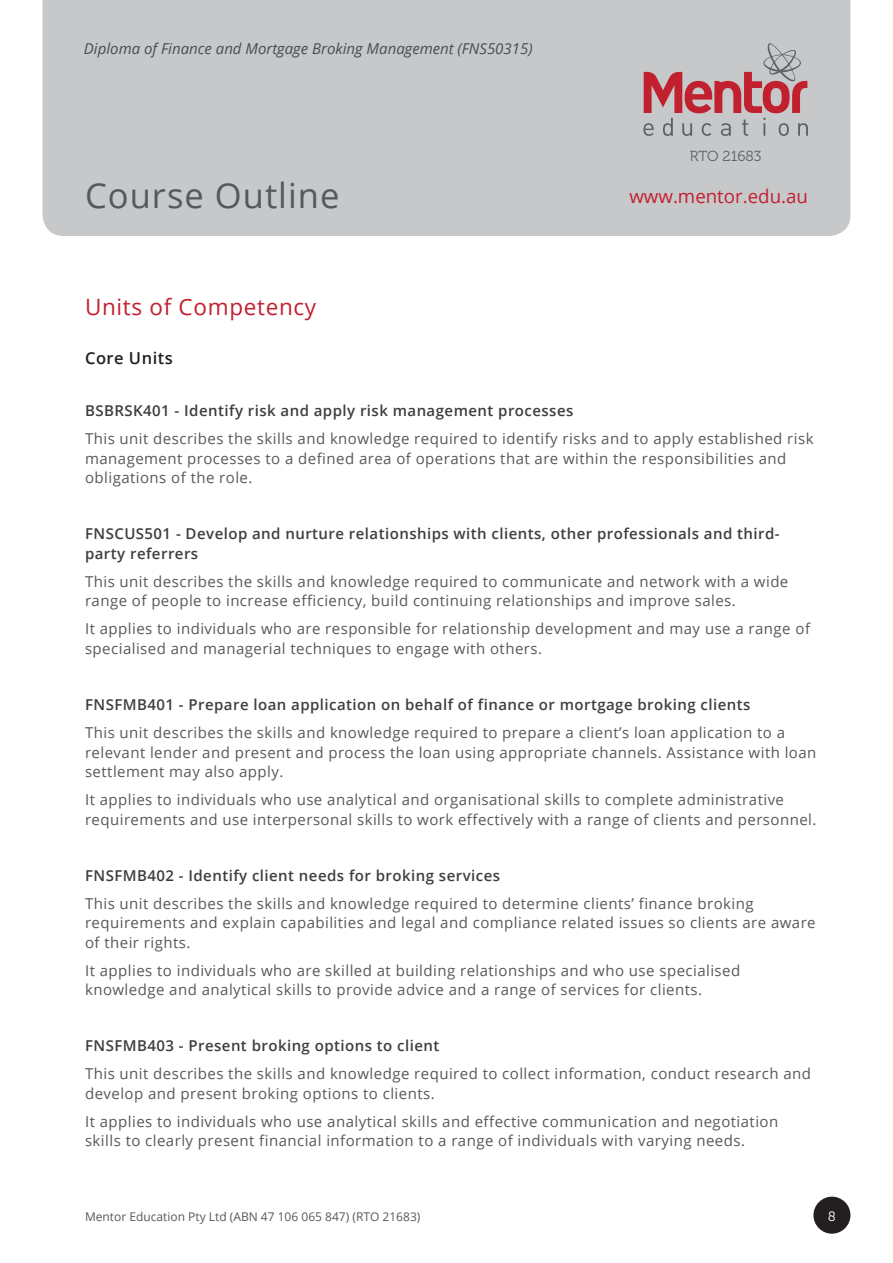
<style>
.page{position:relative;width:893px;height:1263px;background:#fff}
.page>*{position:absolute;margin:0;border:0;box-sizing:border-box;transform-origin:0 0}
.t1{font:34.5px "Open Sans";letter-spacing:.03em;color:#57585a}
.t2{font:22.5px "Open Sans";letter-spacing:.03em;color:#c21f2f}
.t3{font:18.6px "Open Sans";color:#c21f2f}
.t4{font:600 16.5px "Open Sans";letter-spacing:.03em;color:#231f20}
.t5{font:15.75px "Open Sans";color:#c21f2f}
.t6{font:15px/19.5px "Open Sans";letter-spacing:.03em;color:#57585a}
.t7{font:600 15px/19.5px "Open Sans";letter-spacing:.03em;color:#3e3e3f}
.t8{font:italic 15px "Open Sans";color:#4b4c4d}
.t9{font:14.55px "Museo 300";letter-spacing:-.005em;color:#5e5f60}
.t10{font:13.5px "Museo Sans 300";color:#fff}
.t11{font:12px "Open Sans";color:#57585a}
</style>
<div class="page">
<div style="left:43px;top:0;width:807px;height:236px;background:#c7c8ca"></div>
<svg style="left:643px;top:43px;width:165px;height:93px;background:#c09da2"></svg>
<div style="left:813px;top:1197px;width:37px;height:37px;background:#231f20;border-radius:50%"></div>
<p class="t8" style="left:84px;top:38px;width:450px">Diploma of Finance and Mortgage Broking Management (FNS50315)</p>
<h1 class="t1" style="left:85px;top:172px;width:256px">Course Outline</h1>
<h2 class="t2" style="left:85px;top:291px;width:233px">Units of Competency</h2>
<p class="t4" style="left:85px;top:347px;width:89px">Core Units</p>
<p class="t9" style="left:690px;top:148px;width:73px">RTO 21683</p>
<p class="t3" style="left:629px;top:184px;width:180px">www.mentor.edu.au</p>
<p class="t5" style="left:658px;top:192px;width:151px">www.mentor.edu.au</p>
<p class="t7" style="left:85px;top:401px;width:490px">BSBRSK401 - Identify risk and apply risk management processes</p>
<p class="t6" style="left:85px;top:429px;width:730px">This unit describes the skills and knowledge required to identify risks and to apply established risk management processes to a defined area of operations that are within the responsibilities and obligations of the role.</p>
<p class="t7" style="left:85px;top:524px;width:696px">FNSCUS501 - Develop and nurture relationships with clients, other professionals and third&shy;party referrers</p>
<p class="t6" style="left:85px;top:571px;width:705px">This unit describes the skills and knowledge required to communicate and network with a wide range of people to increase efficiency, build continuing relationships and improve sales.</p>
<p class="t6" style="left:85px;top:619px;width:727px">It applies to individuals who are responsible for relationship development and may use a range of specialised and managerial techniques to engage with others.</p>
<p class="t7" style="left:85px;top:694px;width:667px">FNSFMB401 - Prepare loan application on behalf of finance or mortgage broking clients</p>
<p class="t6" style="left:85px;top:722px;width:733px">This unit describes the skills and knowledge required to prepare a client’s loan application to a relevant lender and present and process the loan using appropriate channels. Assistance with loan settlement may also apply.</p>
<p class="t6" style="left:85px;top:789px;width:733px">It applies to individuals who use analytical and organisational skills to complete administrative requirements and use interpersonal skills to work effectively with a range of clients and personnel.</p>
<p class="t7" style="left:85px;top:865px;width:417px">FNSFMB402 - Identify client needs for broking services</p>
<p class="t6" style="left:85px;top:893px;width:732px">This unit describes the skills and knowledge required to determine clients’ finance broking requirements and explain capabilities and legal and compliance related issues so clients are aware of their rights.</p>
<p class="t6" style="left:85px;top:960px;width:657px">It applies to individuals who are skilled at building relationships and who use specialised knowledge and analytical skills to provide advice and a range of services for clients.</p>
<p class="t7" style="left:85px;top:1035px;width:356px">FNSFMB403 - Present broking options to client</p>
<p class="t6" style="left:85px;top:1063px;width:727px">This unit describes the skills and knowledge required to collect information, conduct research and develop and present broking options to clients.</p>
<p class="t6" style="left:85px;top:1111px;width:695px">It applies to individuals who use analytical skills and effective communication and negotiation skills to clearly present financial information to a range of individuals with varying needs.</p>
<p class="t11" style="left:85px;top:1208px;width:337px">Mentor Education Pty Ltd (ABN 47 106 065 847) (RTO 21683)</p>
<p class="t10" style="left:828px;top:1209px;width:10px">8</p>
</div>
